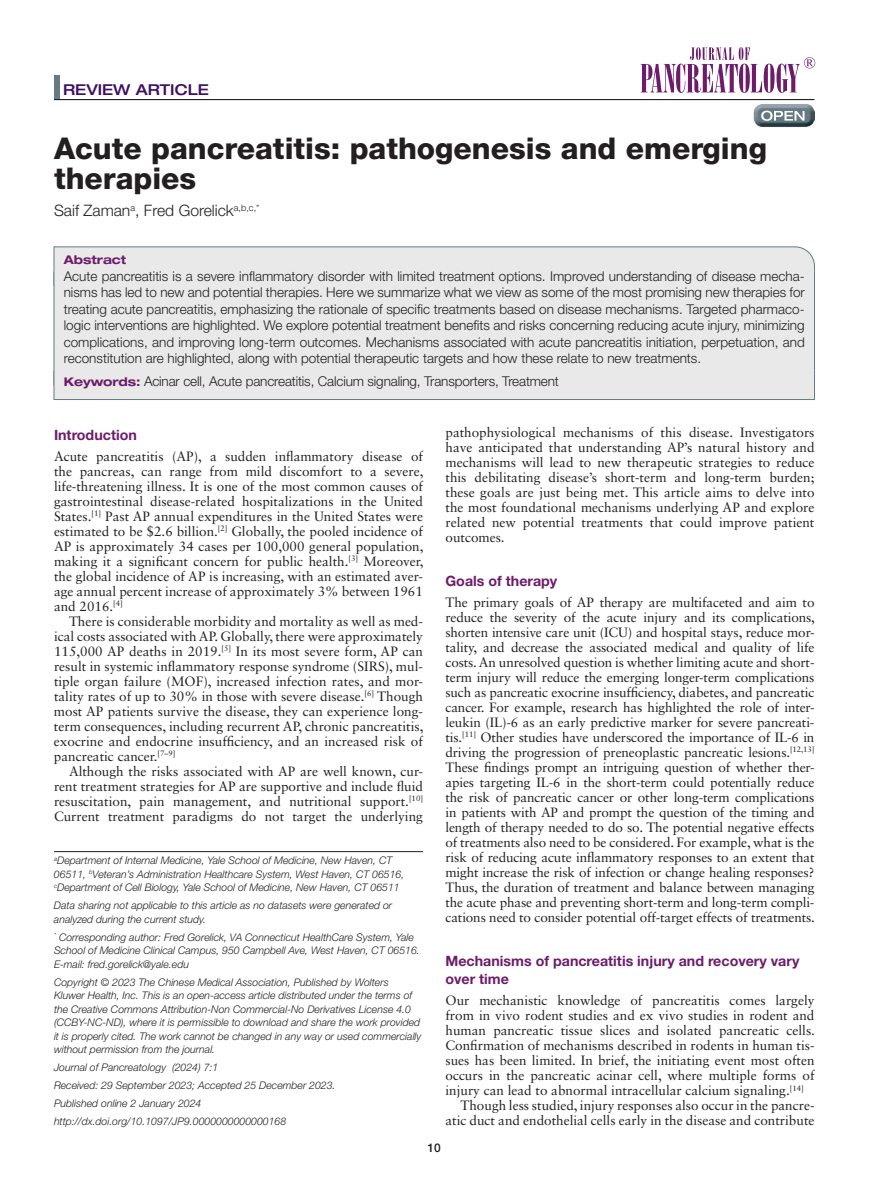
<style>
.page{position:relative;width:891px;height:1188px;background:#fff}
.page>*{position:absolute;margin:0;border:0;box-sizing:border-box;transform-origin:0 0}
.t1{font:800 30px/30px "Helvetica Neue LT Std";color:#231f20}
.t2{font:300 15.75px "Helvetica Neue LT Std";color:#231f20}
.t3{font:500 expanded 15px "Helvetica Neue LT Std";color:#3f0f64}
.t4{font:700 14.25px/18px "Helvetica Neue LT Std";color:#6d1c6b}
.t5{font:13.5px/15px "Sabon LT Std";color:#231f20;text-align:justify}
.t6{font:300 13.5px/16.5px "Helvetica Neue LT Std";letter-spacing:-.01em;color:#231f20;text-align:justify}
.t7{font:700 expanded 12px "Helvetica Neue LT Std";color:#6d1c6b}
.t8{font:500 12px "Helvetica Neue LT Std";color:#231f20}
.t9{font:italic 300 10.5px/13.5px "Helvetica Neue LT Std";color:#231f20}
.s1{font-weight:700;font-stretch:expanded;font-size:12px;color:#6d1c6b}
</style>
<div class="page">
<div style="left:54px;top:75px;width:6px;height:25px;background:#677981"></div>
<hr style="left:54px;top:99px;width:760px;height:1px;background:#231f20">
<img style="left:754px;top:104px;width:61px;height:23px">
<svg style="left:761px;top:111px;width:44px;height:10px"></svg>
<svg style="left:641px;top:47px;width:174px;height:46px"></svg>
<svg style="left:53px;top:246px;width:762px;height:41px;background:#e3e4e4"></svg>
<div style="left:54px;top:271px;width:760px;height:114px;background:#e9e9e9"></div>
<div style="left:54px;top:370px;width:760px;height:30px;background:#e9e9e9"></div>
<div style="left:54px;top:370px;width:761px;height:30px;border:1px solid #677981"></div>
<hr style="left:54px;top:851px;width:369px;height:1px;background:#231f20">
<p class="t3" style="left:63px;top:80px;width:147px">REVIEW ARTICLE</p>
<h1 class="t1" style="left:54px;top:134px;width:715px">Acute pancreatitis: pathogenesis and emerging therapies</h1>
<p class="t2" style="left:54px;top:201px;width:207px">Saif Zaman<sup>a</sup>, Fred Gorelick<sup>a,b,c,*</sup></p>
<p class="t7" style="left:64px;top:253px;width:64px">Abstract</p>
<p class="t6" style="left:64px;top:268px;width:743px">Acute pancreatitis is a severe inflammatory disorder with limited treatment options. Improved understanding of disease mecha&shy;nisms has led to new and potential therapies. Here we summarize what we view as some of the most promising new therapies for treating acute pancreatitis, emphasizing the rationale of specific treatments based on disease mechanisms. Targeted pharmaco&shy;logic interventions are highlighted. We explore potential treatment benefits and risks concerning reducing acute injury, minimizing complications, and improving long-term outcomes. Mechanisms associated with acute pancreatitis initiation, perpetuation, and reconstitution are highlighted, along with potential therapeutic targets and how these relate to new treatments.</p>
<p class="t6" style="left:64px;top:373px;width:497px"><span class="s1">Keywords:</span> Acinar cell, Acute pancreatitis, Calcium signaling, Transporters, Treatment</p>
<p class="t4" style="left:54px;top:426px;width:84px">Introduction</p>
<p class="t5" style="left:54px;top:449px;width:371px">Acute pancreatitis (AP), a sudden inflammatory disease of the pancreas, can range from mild discomfort to a severe, life-threatening illness. It is one of the most common causes of gastrointestinal disease-related hospitalizations in the United States.<sup>[1]</sup> Past AP annual expenditures in the United States were estimated to be $2.6 billion.<sup>[2]</sup> Globally, the pooled incidence of AP is approximately 34 cases per 100,000 general population, making it a significant concern for public health.<sup>[3]</sup> Moreover, the global incidence of AP is increasing, with an estimated aver&shy;age annual percent increase of approximately 3% between 1961 and 2016.<sup>[4]</sup></p>
<p class="t5" style="left:54px;top:614px;width:371px;text-indent:15px">There is considerable morbidity and mortality as well as med&shy;ical costs associated with AP. Globally, there were approximately 115,000 AP deaths in 2019.<sup>[5]</sup> In its most severe form, AP can result in systemic inflammatory response syndrome (SIRS), mul&shy;tiple organ failure (MOF), increased infection rates, and mor&shy;tality rates of up to 30% in those with severe disease.<sup>[6]</sup> Though most AP patients survive the disease, they can experience long&shy;term consequences, including recurrent AP, chronic pancreatitis, exocrine and endocrine insufficiency, and an increased risk of pancreatic cancer.<sup>[7–9]</sup></p>
<p class="t5" style="left:54px;top:764px;width:370px;text-indent:15px">Although the risks associated with AP are well known, cur&shy;rent treatment strategies for AP are supportive and include fluid resuscitation, pain management, and nutritional support.<sup>[10] </sup>Current treatment paradigms do not target the underlying</p>
<p class="t9" style="left:54px;top:853px;width:352px"><sup>a</sup>Department of Internal Medicine, Yale School of Medicine, New Haven, CT<br>06511, <sup>b</sup>Veteran’s Administration Healthcare System, West Haven, CT 06516, <sup>c</sup>Department of Cell Biology, Yale School of Medicine, New Haven, CT 06511</p>
<p class="t9" style="left:54px;top:898px;width:340px">Data sharing not applicable to this article as no datasets were generated or analyzed during the current study.</p>
<p class="t9" style="left:54px;top:930px;width:367px"><sup>*</sup> Corresponding author: Fred Gorelick, VA Connecticut HealthCare System, Yale<br>School of Medicine Clinical Campus, 950 Campbell Ave, West Haven, CT 06516.<br>E-mail: fred.gorelick@yale.edu</p>
<p class="t9" style="left:54px;top:975px;width:369px">Copyright © 2023 The Chinese Medical Association, Published by Wolters Kluwer Health, Inc. This is an open-access article distributed under the terms of the Creative Commons Attribution-Non Commercial-No Derivatives License 4.0 (CCBY-NC-ND), where it is permissible to download and share the work provided it is properly cited. The work cannot be changed in any way or used commercially without permission from the journal.</p>
<p class="t9" style="left:54px;top:1058px;width:283px;line-height:18px">Journal of Pancreatology (2024) 7:1<br>Received: 29 September 2023; Accepted 25 December 2023.<br>Published online 2 January 2024 http://dx.doi.org/10.1097/JP9.0000000000000168</p>
<p class="t5" style="left:446px;top:425px;width:371px">pathophysiological mechanisms of this disease. Investigators have anticipated that understanding AP’s natural history and mechanisms will lead to new therapeutic strategies to reduce this debilitating disease’s short-term and long-term burden; these goals are just being met. This article aims to delve into the most foundational mechanisms underlying AP and explore related new potential treatments that could improve patient outcomes.</p>
<p class="t4" style="left:446px;top:572px;width:113px">Goals of therapy</p>
<p class="t5" style="left:446px;top:595px;width:371px">The primary goals of AP therapy are multifaceted and aim to reduce the severity of the acute injury and its complications, shorten intensive care unit (ICU) and hospital stays, reduce mor&shy;tality, and decrease the associated medical and quality of life costs. An unresolved question is whether limiting acute and short&shy;term injury will reduce the emerging longer-term complications such as pancreatic exocrine insufficiency, diabetes, and pancreatic cancer. For example, research has highlighted the role of inter&shy;leukin (IL)-6 as an early predictive marker for severe pancreati&shy;tis.<sup>[11]</sup> Other studies have underscored the importance of IL-6 in driving the progression of preneoplastic pancreatic lesions.<sup>[12,13] </sup>These findings prompt an intriguing question of whether ther&shy;apies targeting IL-6 in the short-term could potentially reduce the risk of pancreatic cancer or other long-term complications in patients with AP and prompt the question of the timing and length of therapy needed to do so. The potential negative effects of treatments also need to be considered. For example, what is the risk of reducing acute inflammatory responses to an extent that might increase the risk of infection or change healing responses?<br>Thus, the duration of treatment and balance between managing the acute phase and preventing short-term and long-term compli&shy;cations need to consider potential off-target effects of treatments.</p>
<p class="t4" style="left:446px;top:952px;width:355px">Mechanisms of pancreatitis injury and recovery vary over time</p>
<p class="t5" style="left:446px;top:993px;width:371px">Our mechanistic knowledge of pancreatitis comes largely</p>
<p class="t5" style="left:446px;top:1008px;width:370px">from in vivo rodent studies and ex vivo studies in rodent and</p>
<p class="t5" style="left:446px;top:1023px;width:371px">human pancreatic tissue slices and isolated pancreatic cells.</p>
<p class="t5" style="left:446px;top:1038px;width:371px">Confirmation of mechanisms described in rodents in human tis-</p>
<p class="t5" style="left:446px;top:1053px;width:371px">sues has been limited. In brief, the initiating event most often</p>
<p class="t5" style="left:446px;top:1068px;width:371px">occurs in the pancreatic acinar cell, where multiple forms of</p>
<p class="t5" style="left:446px;top:1083px;width:360px">injury can lead to abnormal intracellular calcium signaling.<sup>[14]</sup></p>
<p class="t5" style="left:460px;top:1098px;width:355px">Though less studied, injury responses also occur in the pancre-</p>
<p class="t5" style="left:446px;top:1113px;width:370px">atic duct and endothelial cells early in the disease and contribute</p>
<p class="t8" style="left:428px;top:1140px;width:15px">10</p>
</div>
